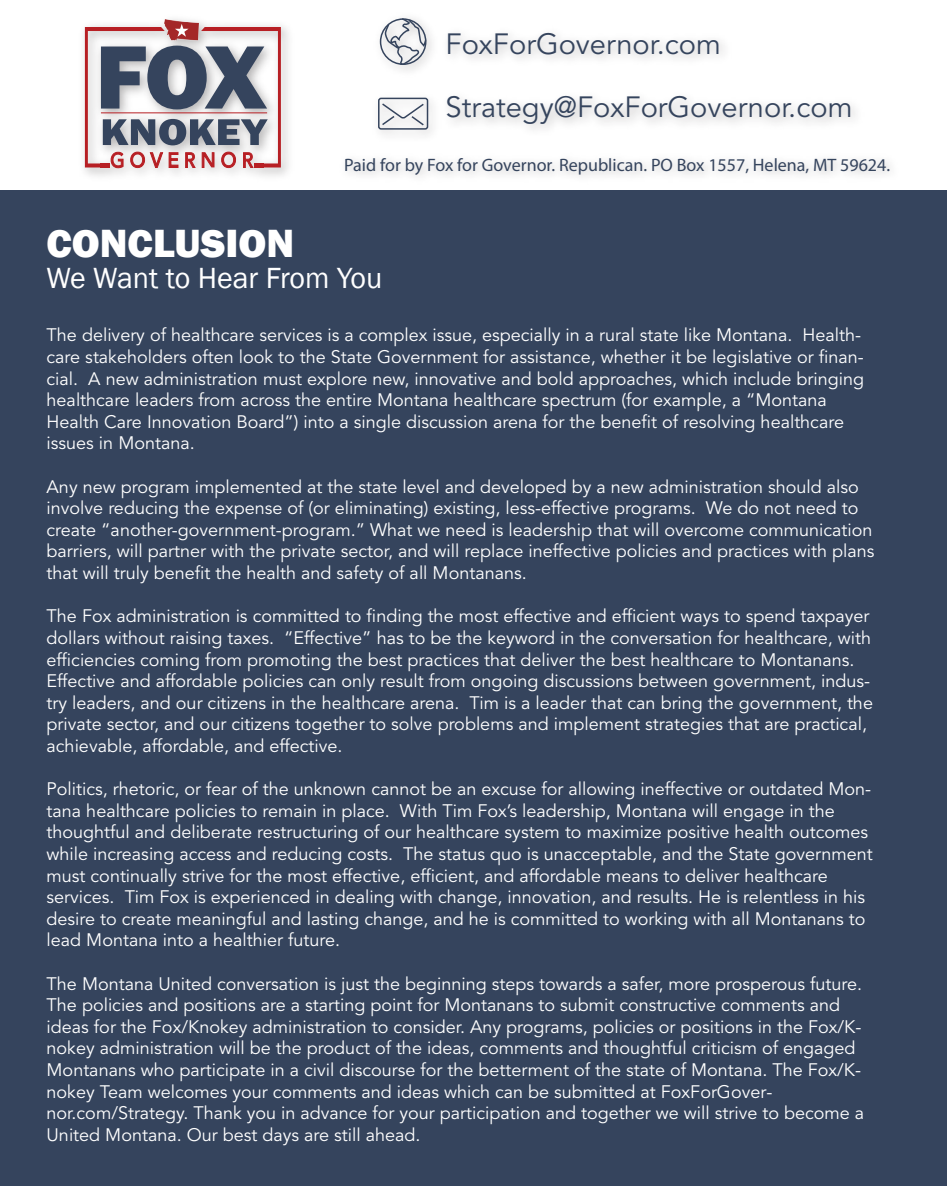
<style>
.page{position:relative;width:947px;height:1186px;background:#fff}
.page>*{position:absolute;margin:0;border:0;box-sizing:border-box;transform-origin:0 0}
.t1{font:800 40.5px "Franklin Gothic";color:#fff}
.t2{font:30px "Franklin Gothic";color:#fff}
.t3{font:29.1px "Avenir LT Std";color:#35445d}
.t4{font:18px/21.6px "Avenir LT Std";color:#fff}
.t5{font:18px "Myriad Pro";color:#35445d}
</style>
<div class="page">
<div style="left:0;top:191px;width:947px;height:995px;background:#35445d"></div>
<img style="left:84px;top:19px;width:205px;height:157px">
<img style="left:165px;top:20px;width:34px;height:4px">
<svg style="left:85px;top:24px;width:196px;height:144px"></svg>
<img style="left:378px;top:28px;width:478px;height:107px">
<div style="left:378px;top:98px;width:50px;height:32px;border:2px solid #35445d;border-radius:2px"></div>
<svg style="left:380px;top:102px;width:45px;height:25px"></svg>
<div style="left:380px;top:18px;width:46px;height:47px;border:2px solid #35445d;border-radius:50%"></div>
<svg style="left:384px;top:18px;width:43px;height:48px"></svg>
<img style="left:333px;top:159px;width:573px;height:32px">
<h3 class="t3" style="left:445px;top:27px;width:277px">FoxForGovernor.com</h3>
<h3 class="t3" style="left:445px;top:91px;width:408px">Strategy@FoxForGovernor.com</h3>
<p class="t5" style="left:344px;top:153px;width:547px">Paid for by Fox for Governor. Republican. PO Box 1557, Helena, MT 59624.</p>
<h1 class="t1" style="left:46px;top:217px;width:249px">CONCLUSION</h1>
<h2 class="t2" style="left:46px;top:260px;width:337px">We Want to Hear From You</h2>
<p class="t4" style="left:47px;top:325px;width:819px">The delivery of healthcare services is a complex issue, especially in a rural state like Montana. Health&shy;care stakeholders often look to the State Government for assistance, whether it be legislative or finan&shy;cial. A new administration must explore new, innovative and bold approaches, which include bringing healthcare leaders from across the entire Montana healthcare spectrum (for example, a “Montana Health Care Innovation Board”) into a single discussion arena for the benefit of resolving healthcare issues in Montana.</p>
<p class="t4" style="left:47px;top:476px;width:829px">Any new program implemented at the state level and developed by a new administration should also involve reducing the expense of (or eliminating) existing, less-effective programs. We do not need to create “another-government-program.” What we need is leadership that will overcome communication barriers, will partner with the private sector, and will replace ineffective policies and practices with plans that will truly benefit the health and safety of all Montanans.</p>
<p class="t4" style="left:47px;top:606px;width:828px">The Fox administration is committed to finding the most effective and efficient ways to spend taxpayer dollars without raising taxes. “Effective” has to be the keyword in the conversation for healthcare, with efficiencies coming from promoting the best practices that deliver the best healthcare to Montanans.<br>Effective and affordable policies can only result from ongoing discussions between government, indus&shy;try leaders, and our citizens in the healthcare arena. Tim is a leader that can bring the government, the private sector, and our citizens together to solve problems and implement strategies that are practical, achievable, affordable, and effective.</p>
<p class="t4" style="left:47px;top:778px;width:828px">Politics, rhetoric, or fear of the unknown cannot be an excuse for allowing ineffective or outdated Mon&shy;tana healthcare policies to remain in place. With Tim Fox’s leadership, Montana will engage in the thoughtful and deliberate restructuring of our healthcare system to maximize positive health outcomes while increasing access and reducing costs. The status quo is unacceptable, and the State government must continually strive for the most effective, efficient, and affordable means to deliver healthcare services. Tim Fox is experienced in dealing with change, innovation, and results. He is relentless in his desire to create meaningful and lasting change, and he is committed to working with all Montanans to lead Montana into a healthier future.</p>
<p class="t4" style="left:47px;top:973px;width:819px">The Montana United conversation is just the beginning steps towards a safer, more prosperous future.<br>The policies and positions are a starting point for Montanans to submit constructive comments and ideas for the Fox/Knokey administration to consider. Any programs, policies or positions in the Fox/K&shy;nokey administration will be the product of the ideas, comments and thoughtful criticism of engaged Montanans who participate in a civil discourse for the betterment of the state of Montana. The Fox/K&shy;nokey Team welcomes your comments and ideas which can be submitted at FoxForGover&shy;nor.com/Strategy. Thank you in advance for your participation and together we will strive to become a United Montana. Our best days are still ahead.</p>
</div>
